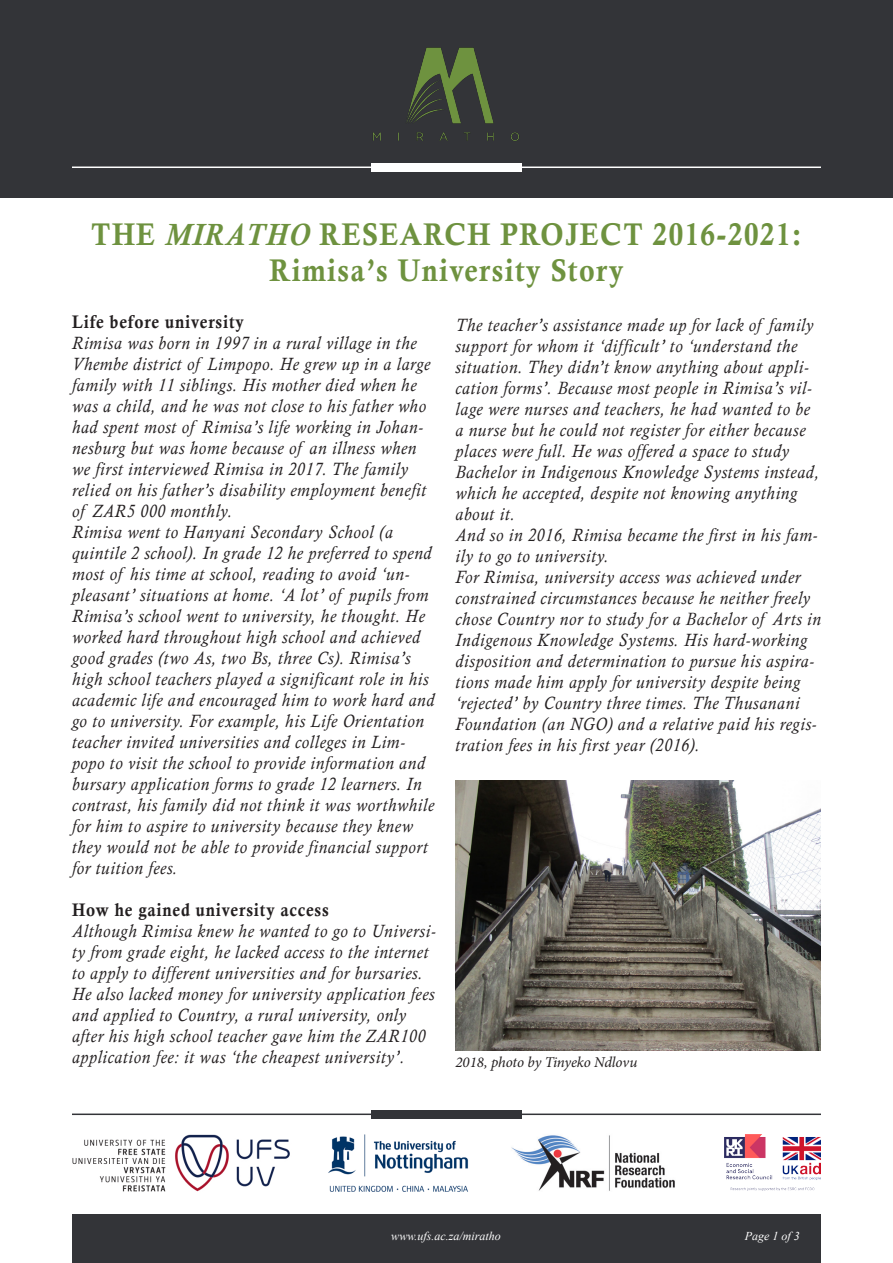
<style>
.page{position:relative;width:893px;height:1263px;background:#fff}
.page>*{position:absolute;margin:0;border:0;box-sizing:border-box;transform-origin:0 0}
.t1{font:31.35px "Calis MT Bol";letter-spacing:.05em;color:#6e923f;scale:.91 1}
.t2{font:italic 18.15px/21px "Calisto";letter-spacing:.05em;color:#231f20;scale:.91 1}
.t3{font:18.15px "Calis MT Bol";letter-spacing:.05em;color:#231f20;scale:.91 1}
.t4{font:italic 15px "Minion Pro";letter-spacing:-.01em;color:#231f20}
.t5{font:italic 12px "Times New Roman";color:#fff}
.s1{font-family:"Calisto";font-weight:700;font-style:italic}
</style>
<div class="page">
<img style="left:724px;top:1135px;width:97px;height:55px">
<img style="left:511px;top:1135px;width:164px;height:56px">
<img style="left:72px;top:1134px;width:218px;height:58px">
<img style="left:328px;top:1134px;width:141px;height:58px">
<div style="left:72px;top:1215px;width:749px;height:48px;background:#333438"></div>
<div style="left:0;top:0;width:893px;height:198px;background:#333438"></div>
<img style="left:373px;top:47px;width:146px;height:94px">
<hr style="left:72px;top:167px;width:749px;height:1px;background:#fff">
<hr style="left:72px;top:1113px;width:749px;height:2px;background:#333438">
<div style="left:371px;top:163px;width:151px;height:8px;background:#fff"></div>
<div style="left:371px;top:1110px;width:151px;height:8px;background:#333438"></div>
<img style="left:455px;top:781px;width:366px;height:270px">
<p class="t1" style="left:91px;top:216px;width:782px">THE <span class="s1">MIRATHO</span> RESEARCH PROJECT 2016-2021:</p>
<p class="t1" style="left:270px;top:252px;width:390px">Rimisa’s University Story</p>
<p class="t3" style="left:72px;top:312px;width:190px">Life before university</p>
<p class="t2" style="left:72px;top:333px;width:395px">Rimisa was born in 1997 in a rural village in the Vhembe district of Limpopo. He grew up in a large family with 11 siblings. His mother died when he was a child, and he was not close to his father who had spent most of Rimisa’s life working in Johan&shy;nesburg but was home because of an illness when we first interviewed Rimisa in 2017. The family relied on his father’s disability employment benefit of ZAR5 000 monthly.</p>
<p class="t2" style="left:72px;top:522px;width:400px">Rimisa went to Hanyani Secondary School (a quintile 2 school). In grade 12 he preferred to spend most of his time at school, reading to avoid ‘un&shy;pleasant’ situations at home. ‘A lot’ of pupils from Rimisa’s school went to university, he thought. He worked hard throughout high school and achieved good grades (two As, two Bs, three Cs). Rimisa’s high school teachers played a significant role in his academic life and encouraged him to work hard and go to university. For example, his Life Orientation teacher invited universities and colleges in Lim&shy;popo to visit the school to provide information and bursary application forms to grade 12 learners. In contrast, his family did not think it was worthwhile for him to aspire to university because they knew they would not be able to provide financial support for tuition fees.</p>
<p class="t3" style="left:72px;top:900px;width:284px">How he gained university access</p>
<p class="t2" style="left:72px;top:921px;width:401px">Although Rimisa knew he wanted to go to Universi&shy;ty from grade eight, he lacked access to the internet to apply to different universities and for bursaries.<br>He also lacked money for university application fees and applied to Country, a rural university, only after his high school teacher gave him the ZAR100 application fee: it was ‘the cheapest university’.</p>
<p class="t2" style="left:455px;top:315px;width:401px">The teacher’s assistance made up for lack of family support for whom it ‘difficult’ to ‘understand the situation. They didn’t know anything about appli&shy;cation forms’. Because most people in Rimisa’s vil&shy;lage were nurses and teachers, he had wanted to be a nurse but he could not register for either because places were full. He was offered a space to study Bachelor in Indigenous Knowledge Systems instead, which he accepted, despite not knowing anything about it.</p>
<p class="t2" style="left:455px;top:525px;width:399px">And so in 2016, Rimisa became the first in his fam&shy;ily to go to university.</p>
<p class="t2" style="left:455px;top:567px;width:403px">For Rimisa, university access was achieved under constrained circumstances because he neither freely chose Country nor to study for a Bachelor of Arts in Indigenous Knowledge Systems. His hard-working disposition and determination to pursue his aspira&shy;tions made him apply for university despite being ‘rejected’ by Country three times. The Thusanani Foundation (an NGO) and a relative paid his regis&shy;tration fees in his first year (2016).</p>
<p class="t4" style="left:455px;top:1052px;width:183px">2018, photo by Tinyeko Ndlovu</p>
<p class="t5" style="left:391px;top:1228px;width:111px">www.ufs.ac.za/miratho</p>
<p class="t5" style="left:745px;top:1228px;width:56px">Page 1 of 3</p>
</div>
